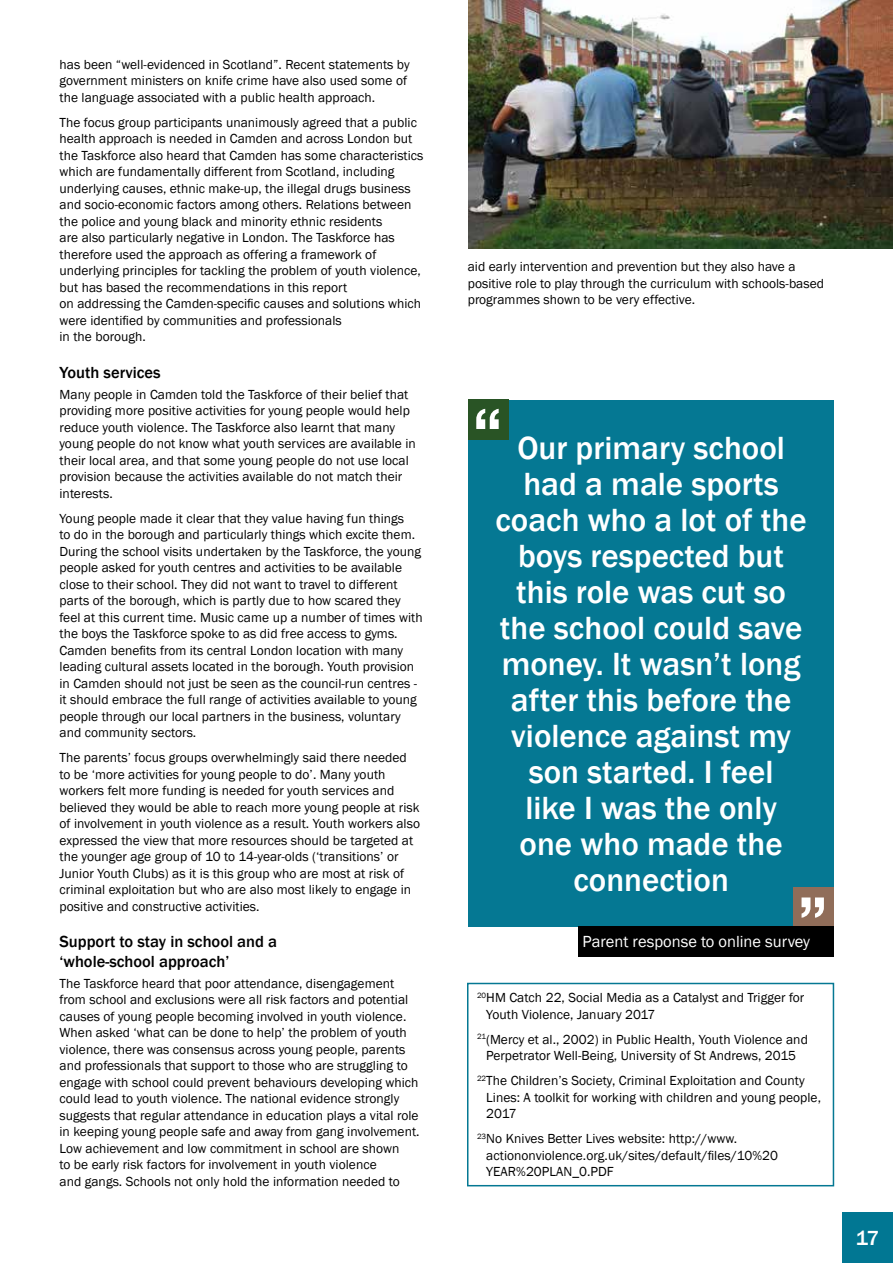
<style>
.page{position:relative;width:893px;height:1263px;background:#fff}
.page>*{position:absolute;margin:0;border:0;box-sizing:border-box;transform-origin:0 0}
.t1{font:700 63px "Helvetica Neue";color:#fff}
.t2{font:500 33px/36px "Franklin Gothic";color:#fff;text-align:center}
.t3{font:500 21px "Franklin Gothic";color:#fff}
.t4{font:500 16.5px/19.5px "Franklin Gothic";color:#000}
.t5{font:16.5px "Franklin Gothic";color:#fff}
.t6{font:13.5px/16.5px "Franklin Gothic";letter-spacing:.005em;color:#000}
</style>
<div class="page">
<div style="left:842px;top:1212px;width:51px;height:51px;background:#017793"></div>
<img style="left:468px;top:0;width:425px;height:249px">
<div style="left:468px;top:400px;width:366px;height:527px;background:#057893"></div>
<div style="left:468px;top:400px;width:41px;height:40px;background:#295425"></div>
<div style="left:794px;top:887px;width:40px;height:41px;background:#906d59"></div>
<div style="left:578px;top:926px;width:256px;height:31px;background:#000"></div>
<div style="left:467px;top:983px;width:367px;height:203px;border:2px solid #057893"></div>
<p class="t6" style="left:60px;top:57px;width:352px">has been “well-evidenced in Scotland”. Recent statements by government ministers on knife crime have also used some of the language associated with a public health approach.</p>
<p class="t6" style="left:60px;top:115px;width:366px">The focus group participants unanimously agreed that a public health approach is needed in Camden and across London but the Taskforce also heard that Camden has some characteristics which are fundamentally different from Scotland, including underlying causes, ethnic make-up, the illegal drugs business and socio-economic factors among others. Relations between the police and young black and minority ethnic residents<br>are also particularly negative in London. The Taskforce has therefore used the approach as offering a framework of underlying principles for tackling the problem of youth violence, but has based the recommendations in this report<br>on addressing the Camden-specific causes and solutions which were identified by communities and professionals<br>in the borough.</p>
<p class="t4" style="left:60px;top:363px;width:103px">Youth services</p>
<p class="t6" style="left:60px;top:386px;width:358px">Many people in Camden told the Taskforce of their belief that providing more positive activities for young people would help reduce youth violence. The Taskforce also learnt that many young people do not know what youth services are available in their local area, and that some young people do not use local provision because the activities available do not match their interests.</p>
<p class="t6" style="left:60px;top:510px;width:365px">Young people made it clear that they value having fun things<br>to do in the borough and particularly things which excite them.<br>During the school visits undertaken by the Taskforce, the young people asked for youth centres and activities to be available close to their school. They did not want to travel to different parts of the borough, which is partly due to how scared they feel at this current time. Music came up a number of times with the boys the Taskforce spoke to as did free access to gyms.<br>Camden benefits from its central London location with many leading cultural assets located in the borough. Youth provision in Camden should not just be seen as the council-run centres - it should embrace the full range of activities available to young people through our local partners in the business, voluntary and community sectors.</p>
<p class="t6" style="left:60px;top:750px;width:362px">The parents’ focus groups overwhelmingly said there needed to be ‘more activities for young people to do’. Many youth workers felt more funding is needed for youth services and believed they would be able to reach more young people at risk of involvement in youth violence as a result. Youth workers also expressed the view that more resources should be targeted at the younger age group of 10 to 14-year-olds (‘transitions’ or Junior Youth Clubs) as it is this group who are most at risk of criminal exploitation but who are also most likely to engage in positive and constructive activities.</p>
<p class="t4" style="left:60px;top:932px;width:219px">Support to stay in school and a ‘whole-school approach’</p>
<p class="t6" style="left:60px;top:975px;width:362px">The Taskforce heard that poor attendance, disengagement from school and exclusions were all risk factors and potential causes of young people becoming involved in youth violence.<br>When asked ‘what can be done to help’ the problem of youth violence, there was consensus across young people, parents and professionals that support to those who are struggling to engage with school could prevent behaviours developing which could lead to youth violence. The national evidence strongly suggests that regular attendance in education plays a vital role in keeping young people safe and away from gang involvement.<br>Low achievement and low commitment in school are shown<br>to be early risk factors for involvement in youth violence<br>and gangs. Schools not only hold the information needed to</p>
<p class="t6" style="left:468px;top:259px;width:358px">aid early intervention and prevention but they also have a positive role to play through the curriculum with schools-based programmes shown to be very effective.</p>
<h1 class="t1" style="left:473px;top:392px;width:31px">“</h1>
<p class="t2" style="left:495px;top:430px;width:313px">Our primary school had a male sports coach who a lot of the boys respected but this role was cut so the school could save money. It wasn’t long after this before the violence against my son started. I feel<br>like I was the only one who made the connection</p>
<h1 class="t1" style="left:798px;top:881px;width:31px">”</h1>
<p class="t5" style="left:583px;top:932px;width:229px">Parent response to online survey</p>
<p class="t6" style="left:486px;top:990px;width:320px;text-indent:-9px"><sup>20</sup>HM Catch 22, Social Media as a Catalyst and Trigger for<br>Youth Violence, January 2017</p>
<p class="t6" style="left:477px;top:1031px;width:332px;text-align:center"><sup>21</sup>(Mercy et al., 2002) in Public Health, Youth Violence and<br>Perpetrator Well-Being, University of St Andrews, 2015</p>
<p class="t6" style="left:486px;top:1073px;width:336px;text-indent:-9px"><sup>22</sup>The Children’s Society, Criminal Exploitation and County<br>Lines: A toolkit for working with children and young people,<br>2017</p>
<p class="t6" style="left:486px;top:1131px;width:293px;text-indent:-9px"><sup>23</sup>No Knives Better Lives website: http://www. actiononviolence.org.uk/sites/default/files/10%20<br>YEAR%20PLAN_0.PDF</p>
<h3 class="t3" style="left:856px;top:1225px;width:25px">17</h3>
</div>
